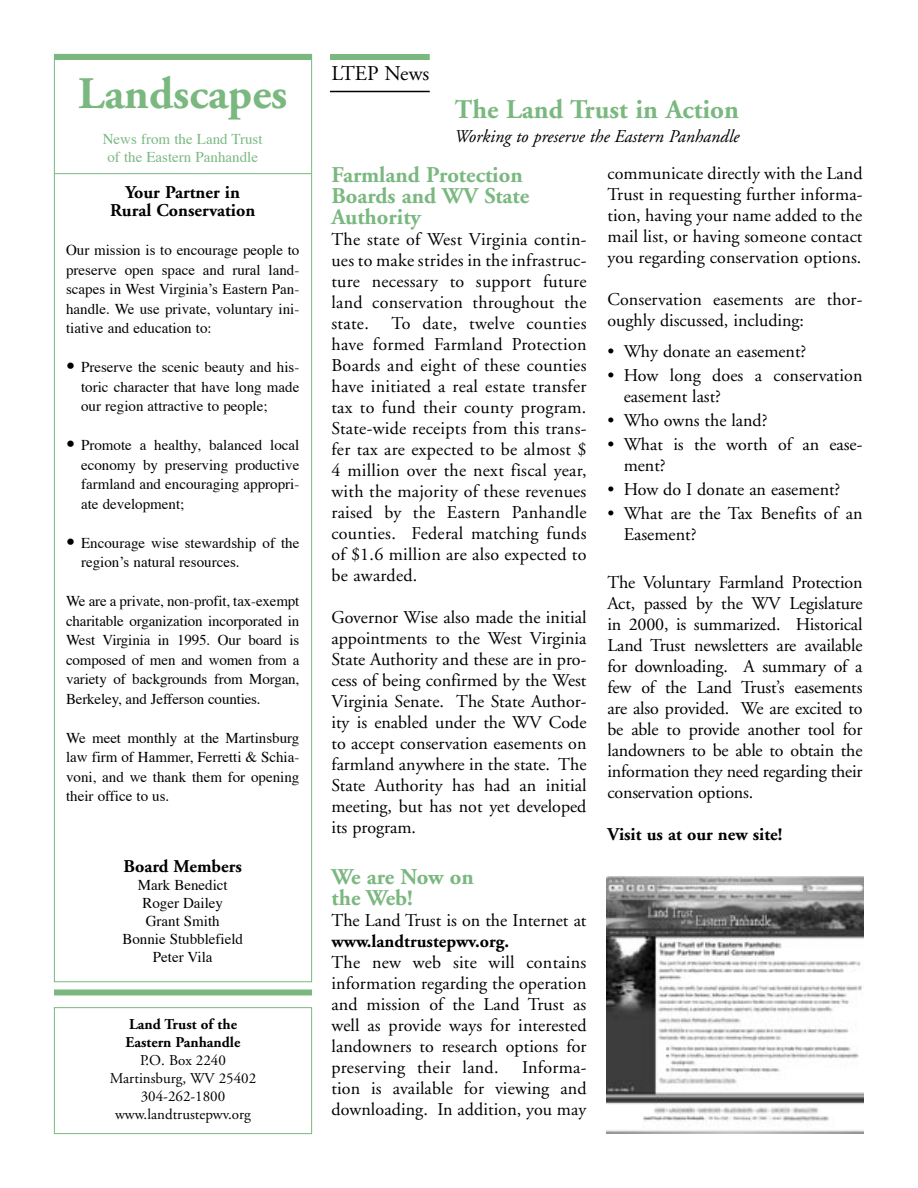
<style>
.page{position:relative;width:918px;height:1188px;background:#fff}
.page>*{position:absolute;margin:0;border:0;box-sizing:border-box;transform-origin:0 0}
.body_text_no_indent{font:700 45px "Adobe Garamond";color:#7ab880}
.heads{font:700 27px "Adobe Garamond";color:#7ab880}
.New_SubHeads{font:700 22.5px/21px "Adobe Garamond";color:#7ab880}
.dept_heads{font:21px "Adobe Garamond";color:#000}
.new_body{font:18px/21px "Adobe Garamond";color:#000;text-align:justify}
.heads__small{font:700 18px "Adobe Garamond";color:#000}
.t1{font:italic 18px "Adobe Garamond";color:#000}
.new_body-2{font:700 18px "Adobe Garamond";color:#000}
.body_text_no_indent-2{font:15px/19.5px "Times";color:#000;text-align:justify}
.body_text_bulleted{font:15px/19.5px "Times";color:#000;text-align:justify}
.body_text_no_indent-3{font:15px "Adobe Garamond";color:#000}
.body_text_no_indent-4{font:15px "Times";color:#7ab880}
.body_text_no_indent-5{font:700 15px "Adobe Garamond";color:#000}
.s1{font-family:"Stone Serif";font-size:18px}
.s2{font-weight:700}
</style>
<div class="page">
<hr style="left:54px;top:173px;width:258px;height:1px;background:#7ab880">
<div style="left:54px;top:1007px;width:258px;height:127px;border:1px solid #7ab880"></div>
<div style="left:54px;top:54px;width:258px;height:6px;background:#7ab880"></div>
<div style="left:54px;top:989px;width:258px;height:6px;background:#7ab880"></div>
<img style="left:606px;top:876px;width:258px;height:258px">
<div style="left:330px;top:54px;width:100px;height:6px;background:#7ab880"></div>
<hr style="left:330px;top:91px;width:100px;height:1px;background:#000">
<p class="body_text_no_indent" style="left:78px;top:69px;width:211px">Landscapes</p>
<p class="body_text_no_indent-4" style="left:103px;top:129px;width:161px">News from the Land Trust</p>
<p class="body_text_no_indent-4" style="left:107px;top:147px;width:152px">of the Eastern Panhandle</p>
<p class="heads__small" style="left:125px;top:182px;width:116px">Your Partner in</p>
<p class="heads__small" style="left:110px;top:200px;width:147px">Rural Conservation</p>
<p class="body_text_no_indent-2" style="left:66px;top:241px;width:235px">Our mission is to encourage people to preserve open space and rural land&shy;scapes in West Virginiaʼs Eastern Pan&shy;handle. We use private, voluntary ini&shy;tiative and education to:</p>
<p class="body_text_bulleted" style="left:81px;top:358px;width:220px;text-indent:-15px"><span class="s1">•</span> Preserve the scenic beauty and his&shy;toric character that have long made our region attractive to people;</p>
<p class="body_text_bulleted" style="left:81px;top:436px;width:220px;text-indent:-15px"><span class="s1">•</span> Promote a healthy, balanced local economy by preserving productive farmland and encouraging appropri&shy;ate development;</p>
<p class="body_text_bulleted" style="left:81px;top:534px;width:220px;text-indent:-15px"><span class="s1">•</span> Encourage wise stewardship of the regionʼs natural resources.</p>
<p class="body_text_no_indent-2" style="left:66px;top:592px;width:235px">We are a private, non-profit, tax-exempt charitable organization incorporated in West Virginia in 1995. Our board is composed of men and women from a variety of backgrounds from Morgan, Berkeley, and Jefferson counties.</p>
<p class="body_text_no_indent-2" style="left:66px;top:729px;width:235px">We meet monthly at the Martinsburg law firm of Hammer, Ferretti &amp; Schia&shy;voni, and we thank them for opening their office to us.</p>
<p class="heads__small" style="left:124px;top:856px;width:120px">Board Members</p>
<p class="body_text_no_indent-2" style="left:138px;top:876px;width:91px">Mark Benedict</p>
<p class="body_text_no_indent-2" style="left:142px;top:894px;width:82px">Roger Dailey</p>
<p class="body_text_no_indent-2" style="left:146px;top:912px;width:76px">Grant Smith</p>
<p class="body_text_no_indent-2" style="left:122px;top:930px;width:122px">Bonnie Stubblefield</p>
<p class="body_text_no_indent-2" style="left:153px;top:948px;width:61px">Peter Vila</p>
<p class="body_text_no_indent-5" style="left:129px;top:1016px;width:109px">Land Trust of the</p>
<p class="body_text_no_indent-5" style="left:126px;top:1034px;width:116px">Eastern Panhandle</p>
<p class="body_text_no_indent-3" style="left:140px;top:1052px;width:87px">P.O. Box 2240</p>
<p class="body_text_no_indent-3" style="left:110px;top:1070px;width:148px">Martinsburg, WV 25402</p>
<p class="body_text_no_indent-3" style="left:141px;top:1088px;width:86px">304-262-1800</p>
<p class="body_text_no_indent-3" style="left:115px;top:1106px;width:137px">www.landtrustepwv.org</p>
<p class="dept_heads" style="left:332px;top:62px;width:99px">LTEP News</p>
<p class="heads" style="left:455px;top:95px;width:286px">The Land Trust in Action</p>
<p class="t1" style="left:454px;top:126px;width:287px">Working to preserve the Eastern Panhandle</p>
<p class="New_SubHeads" style="left:332px;top:165px;width:199px">Farmland Protection<br>Boards and WV State<br>Authority</p>
<p class="new_body" style="left:332px;top:229px;width:257px">The state of West Virginia contin&shy;ues to make strides in the infrastruc&shy;ture necessary to support future land conservation throughout the state.</p>
<p class="new_body" style="left:332px;top:313px;width:257px;text-indent:60px">To date, twelve counties have formed Farmland Protection Boards and eight of these counties have initiated a real estate transfer tax to fund their county program.<br>State-wide receipts from this trans&shy;fer tax are expected to be almost $ 4 million over the next fiscal year, with the majority of these revenues raised by the Eastern Panhandle counties. Federal matching funds of $1.6 million are also expected to be awarded.</p>
<p class="new_body" style="left:332px;top:607px;width:257px">Governor Wise also made the initial appointments to the West Virginia State Authority and these are in pro&shy;cess of being confirmed by the West Virginia Senate. The State Author&shy;ity is enabled under the WV Code to accept conservation easements on farmland anywhere in the state. The State Authority has had an initial meeting, but has not yet developed its program.</p>
<p class="New_SubHeads" style="left:332px;top:867px;width:144px">We are Now on the Web!</p>
<p class="new_body" style="left:332px;top:910px;width:256px">The Land Trust is on the Internet at <span class="s2">www.landtrustepwv.org.</span></p>
<p class="new_body" style="left:332px;top:952px;width:257px">The new web site will contains information regarding the operation and mission of the Land Trust as well as provide ways for interested landowners to research options for preserving their land.</p>
<p class="new_body" style="left:332px;top:1057px;width:257px;text-indent:191px">Informa&shy;tion is available for viewing and downloading. In addition, you may</p>
<p class="new_body" style="left:608px;top:163px;width:257px">communicate directly with the Land Trust in requesting further informa&shy;tion, having your name added to the mail list, or having someone contact you regarding conservation options.</p>
<p class="new_body" style="left:608px;top:289px;width:257px">Conservation easements are thor&shy;oughly discussed, including:</p>
<p class="new_body" style="left:608px;top:341px;width:200px">• Why donate an easement?</p>
<p class="new_body" style="left:624px;top:365px;width:240px;text-indent:-16px">• How long does a conservation easement last?</p>
<p class="new_body" style="left:608px;top:410px;width:162px">• Who owns the land?</p>
<p class="new_body" style="left:624px;top:434px;width:240px;text-indent:-16px">• What is the worth of an ease&shy;ment?</p>
<p class="new_body" style="left:608px;top:479px;width:234px">• How do I donate an easement?</p>
<p class="new_body" style="left:624px;top:503px;width:240px;text-indent:-16px">• What are the Tax Benefits of an<br>Easement?</p>
<p class="new_body" style="left:608px;top:572px;width:257px">The Voluntary Farmland Protection Act, passed by the WV Legislature in 2000, is summarized. Historical Land Trust newsletters are available for downloading. A summary of a few of the Land Trust’s easements are also provided. We are excited to be able to provide another tool for landowners to be able to obtain the information they need regarding their conservation options.</p>
<p class="new_body-2" style="left:608px;top:825px;width:176px">Visit us at our new site!</p>
</div>
